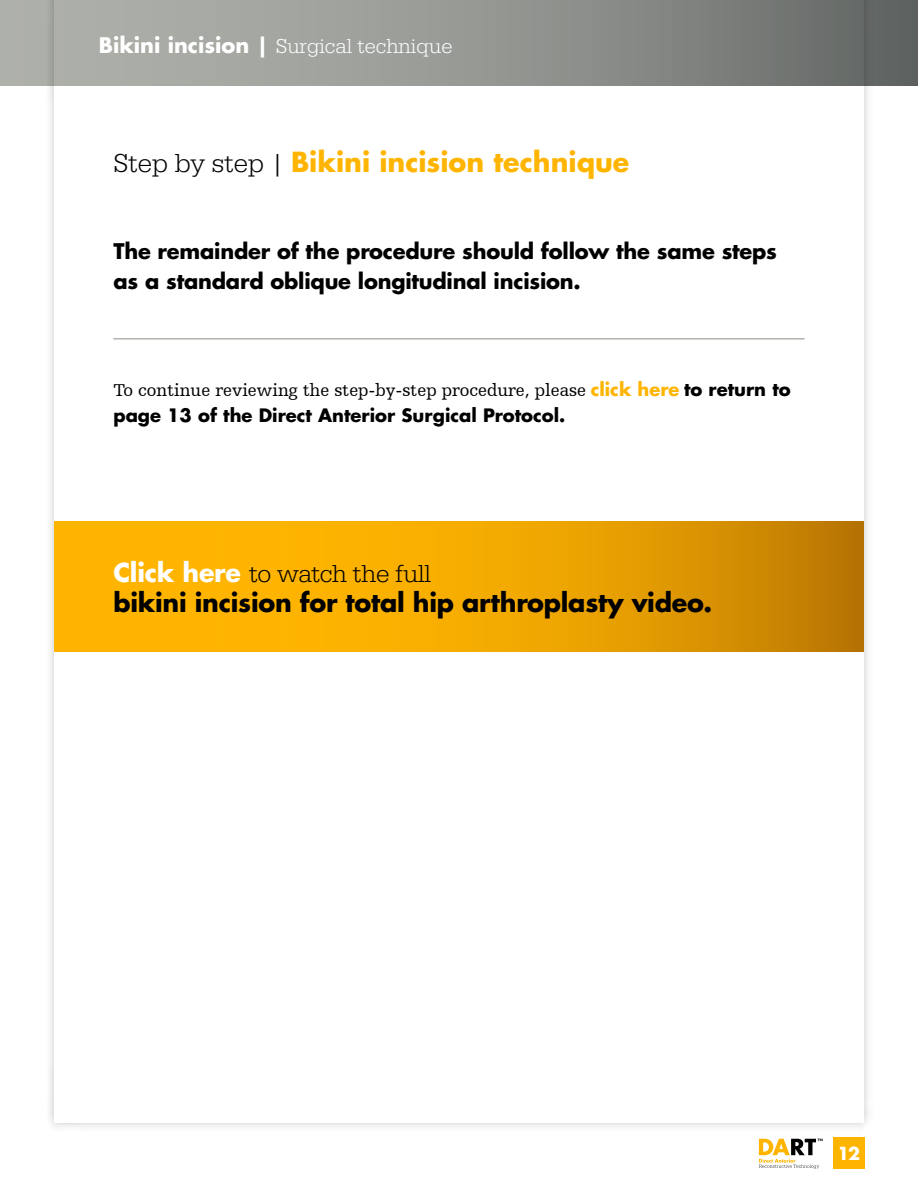
<style>
.page{position:relative;width:918px;height:1188px;background:#fff}
.page>*{position:absolute;margin:0;border:0;box-sizing:border-box;transform-origin:0 0}
.t1{font:700 27px "Futura Std";color:#ffb500}
.t2{font:700 25.35px "Futura Std";letter-spacing:-.01em;color:#000}
.t3{font:300 25.35px "Egyptienne URW";letter-spacing:-.01em;color:#000}
.t4{font:700 21px/30px "Futura Std";letter-spacing:-.01em;color:#000}
.t5{font:300 21px "Egyptienne URW";color:#fff}
.t6{font:18px "Humanist Slabserif 712 BT";color:#000}
.t7{font:700 18px "Futura Std";color:#000}
.t8{font:700 17.55px "Futura";color:#fff}
.s1{font-family:"Futura For Stryker";font-weight:700}
.s2{font-family:"Egyptienne URW";font-weight:300;color:#000}
.s3{font-family:"Futura Std";font-weight:700;color:#ffb500}
.s4{font-family:"Futura Std";font-weight:700}
.s5{font-family:"Futura Std";font-weight:700;color:#fff}
</style>
<div class="page">
<div style="left:45px;top:0;width:828px;height:1132px;background:#000;opacity:.2"></div>
<div style="left:54px;top:0;width:810px;height:1123px;background:#fff"></div>
<div style="left:833px;top:1137px;width:32px;height:32px;background:#ffb500"></div>
<div style="left:0;top:0;width:918px;height:85px;background:linear-gradient(to right,#b9bbb4,#696d6a)"></div>
<svg style="left:759px;top:1139px;width:64px;height:30px"></svg>
<svg style="left:54px;top:522px;width:810px;height:129px;background:#eca400"></svg>
<hr style="left:113px;top:338px;width:692px;height:2px;background:#b2b4ad">
<p class="t5" style="left:99px;top:34px;width:355px"><span class="s1">Bikini incision |</span> Surgical technique</p>
<p class="t1" style="left:113px;top:144px;width:517px"><span class="s2">Step by step |</span> Bikini incision technique</p>
<p class="t4" style="left:113px;top:236px;width:665px">The remainder of the procedure should follow the same steps as a standard oblique longitudinal incision.</p>
<p class="t6" style="left:113px;top:380px;width:679px">To continue reviewing the step-by-step procedure, please <span class="s3">click here</span> <span class="s4">to return to</span></p>
<p class="t7" style="left:113px;top:403px;width:453px">page 13 of the Direct Anterior Surgical Protocol.</p>
<p class="t3" style="left:113px;top:558px;width:319px"><span class="s5">Click here</span> to watch the full</p>
<p class="t2" style="left:113px;top:586px;width:600px">bikini incision for total hip arthroplasty video.</p>
<p class="t8" style="left:837px;top:1141px;width:24px">12</p>
</div>
